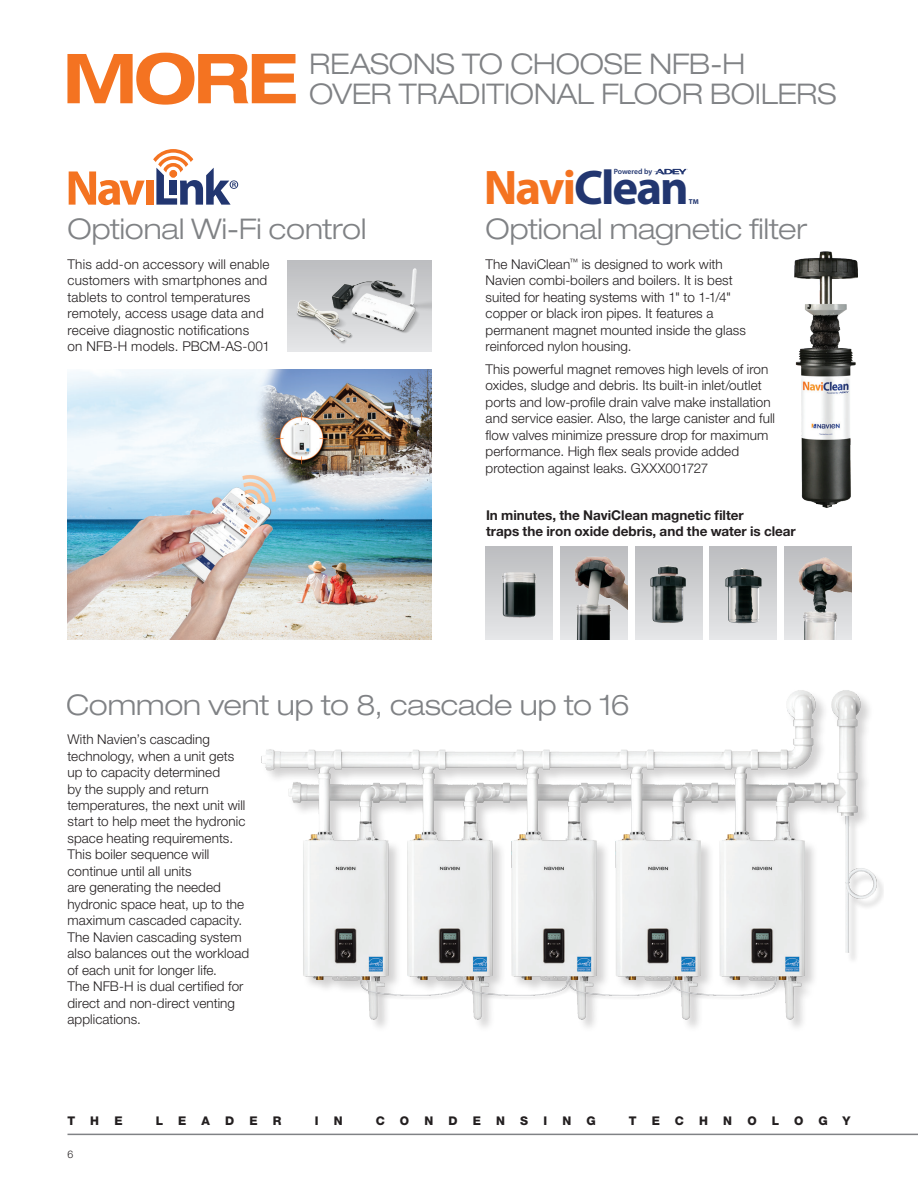
<style>
.page{position:relative;width:918px;height:1188px;background:#fff}
.page>*{position:absolute;margin:0;border:0;box-sizing:border-box;transform-origin:0 0}
.t1{font:700 expanded 69px "Helvetica Neue LT Pro";color:#f47321;scale:.95 1}
.t2{font:700 48.75px "Myriad Pro";letter-spacing:-.04em;color:#223670}
.t3{font:300 expanded 28.5px/29.2px "Helvetica Neue LT Pro";letter-spacing:-.005em;color:#808285}
.t4{font:300 13.5px/16.5px "Helvetica Neue LT Pro";letter-spacing:.005em;color:#231f20}
.t5{font:700 13.5px/16.5px "Helvetica Neue LT Pro";color:#231f20}
.t6{font:800 12px "Helvetica Neue LT Pro";color:#231f20}
.t7{font:300 10.5px "Helvetica Neue LT Pro";color:#231f20}
.t8{font:600 7.65px "Myriad Pro";letter-spacing:-.005em;color:#223670}
.t9{font:700 7.05px "Myriad Pro";color:#223670}
.s1{color:#f47321}
</style>
<div class="page">
<hr style="left:68px;top:1134px;width:850px;height:1px;background:#808285">
<svg style="left:486px;top:547px;width:67px;height:92px"></svg>
<img style="left:486px;top:558px;width:67px;height:72px">
<img style="left:560px;top:547px;width:67px;height:92px">
<svg style="left:635px;top:547px;width:67px;height:92px"></svg>
<img style="left:635px;top:558px;width:67px;height:70px">
<svg style="left:710px;top:547px;width:67px;height:92px"></svg>
<img style="left:710px;top:558px;width:67px;height:70px">
<img style="left:785px;top:547px;width:67px;height:92px">
<img style="left:795px;top:251px;width:62px;height:256px">
<img style="left:288px;top:261px;width:144px;height:90px">
<img style="left:261px;top:690px;width:623px;height:338px">
<img style="left:68px;top:369px;width:364px;height:270px">
<svg style="left:69px;top:149px;width:169px;height:56px"></svg>
<svg style="left:654px;top:169px;width:34px;height:5px"></svg>
<h1 class="t1" style="left:63px;top:33px;width:249px">MORE</h1>
<h3 class="t3" style="left:309px;top:49px;width:529px">REASONS TO CHOOSE NFB-H<br>OVER TRADITIONAL FLOOR BOILERS</h3>
<h3 class="t3" style="left:68px;top:214px;width:300px">Optional Wi-Fi control</h3>
<p class="t4" style="left:68px;top:255px;width:204px">This add-on accessory will enable customers with smartphones and tablets to control temperatures remotely, access usage data and receive diagnostic notifications<br>on NFB-H models. PBCM-AS-001</p>
<p class="t8" style="left:614px;top:168px;width:40px">Powered by</p>
<h2 class="t2" style="left:484px;top:156px;width:206px"><span class="s1">Navi</span>Clean</h2>
<p class="t9" style="left:689px;top:197px;width:11px">TM</p>
<h3 class="t3" style="left:486px;top:214px;width:323px">Optional magnetic filter</h3>
<p class="t4" style="left:486px;top:255px;width:262px">The NaviClean<sup>™</sup> is designed to work with Navien combi-boilers and boilers. It is best suited for heating systems with 1" to 1-1/4" copper or black iron pipes. It features a permanent magnet mounted inside the glass reinforced nylon housing.</p>
<p class="t4" style="left:486px;top:360px;width:291px">This powerful magnet removes high levels of iron oxides, sludge and debris. Its built-in inlet/outlet ports and low-profile drain valve make installation and service easier. Also, the large canister and full flow valves minimize pressure drop for maximum performance. High flex seals provide added protection against leaks. GXXX001727</p>
<p class="t5" style="left:486px;top:506px;width:311px">In minutes, the NaviClean magnetic filter<br>traps the iron oxide debris, and the water is clear</p>
<h3 class="t3" style="left:66px;top:690px;width:565px">Common vent up to 8, cascade up to 16</h3>
<p class="t4" style="left:68px;top:731px;width:183px">With Navien’s cascading technology, when a unit gets up to capacity determined<br>by the supply and return temperatures, the next unit will start to help meet the hydronic space heating requirements.<br>This boiler sequence will continue until all units<br>are generating the needed hydronic space heat, up to the maximum cascaded capacity.<br>The Navien cascading system also balances out the workload of each unit for longer life.<br>The NFB-H is dual certified for direct and non-direct venting applications.</p>
<p class="t6" style="left:68px;top:1114px;width:9px">T</p>
<p class="t6" style="left:90px;top:1114px;width:10px">H</p>
<p class="t6" style="left:114px;top:1114px;width:10px">E</p>
<p class="t6" style="left:156px;top:1114px;width:32px">L E</p>
<p class="t6" style="left:202px;top:1114px;width:10px">A</p>
<p class="t6" style="left:225px;top:1114px;width:11px">D</p>
<p class="t6" style="left:249px;top:1114px;width:10px">E</p>
<p class="t6" style="left:273px;top:1114px;width:10px">R</p>
<p class="t6" style="left:315px;top:1114px;width:5px">I</p>
<p class="t6" style="left:334px;top:1114px;width:10px">N</p>
<p class="t6" style="left:376px;top:1114px;width:11px">C</p>
<p class="t6" style="left:400px;top:1114px;width:11px">O</p>
<p class="t6" style="left:424px;top:1114px;width:10px">N</p>
<p class="t6" style="left:448px;top:1114px;width:11px">D</p>
<p class="t6" style="left:473px;top:1114px;width:10px">E</p>
<p class="t6" style="left:496px;top:1114px;width:10px">N</p>
<p class="t6" style="left:520px;top:1114px;width:10px">S</p>
<p class="t6" style="left:543px;top:1114px;width:5px">I</p>
<p class="t6" style="left:562px;top:1114px;width:10px">N</p>
<p class="t6" style="left:586px;top:1114px;width:11px">G</p>
<p class="t6" style="left:629px;top:1114px;width:9px">T</p>
<p class="t6" style="left:652px;top:1114px;width:34px">E C</p>
<p class="t6" style="left:699px;top:1114px;width:10px">H</p>
<p class="t6" style="left:723px;top:1114px;width:10px">N</p>
<p class="t6" style="left:747px;top:1114px;width:11px">O</p>
<p class="t6" style="left:772px;top:1114px;width:33px">L O</p>
<p class="t6" style="left:818px;top:1114px;width:34px">G Y</p>
<p class="t7" style="left:68px;top:1148px;width:7px">6</p>
</div>
